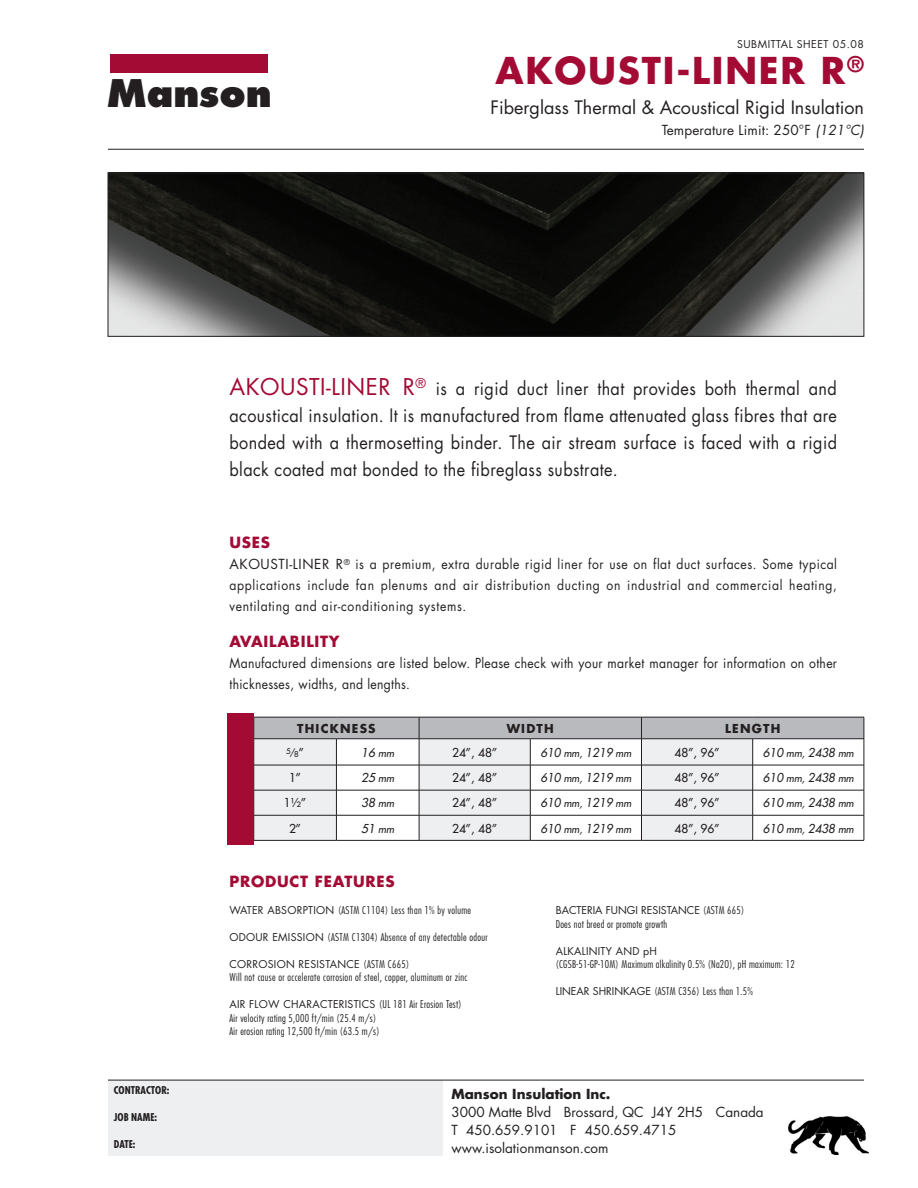
<style>
.page{position:relative;width:918px;height:1188px;background:#fff}
.page>*{position:absolute;margin:0;border:0;box-sizing:border-box;transform-origin:0 0}
.t1{font:800 37.05px "Futura";color:#231f20}
.t2{font:700 36px "Futura";letter-spacing:.05em;color:#a30a34}
.t3{font:18px/27px "Futura";letter-spacing:.025em;color:#231f20;text-align:justify;scale:.9 1}
.t4{font:18px "Futura";color:#231f20}
.t5{font:700 15px "Futura";letter-spacing:.05em;color:#a30a34}
.t6{font:13.5px/21px "Futura";letter-spacing:.025em;color:#231f20;text-align:justify}
.t7{font:13.5px/21px "Futura";letter-spacing:.025em;color:#231f20;scale:.9 1}
.t8{font:13.5px/18px "Futura";color:#231f20}
.t9{font:700 13.5px "Futura";color:#231f20}
.t10{font:italic 12px "Futura";color:#231f20}
.t11{font:12px "Futura";color:#231f20}
.t12{font:700 12px "Futura";letter-spacing:.1em;color:#231f20}
.t13{font:300 condensed 10.5px/13.5px "Futura";letter-spacing:.025em;color:#231f20}
.t14{font:10.5px "Futura";letter-spacing:.035em;color:#231f20}
.t15{font:700 condensed 10.5px "Futura";color:#231f20}
.t16{font:7.8px "Futura";color:#231f20}
.s1{font-style:italic}
.s2{font-size:22.5px;color:#a30a34}
.s3{font-size:9px}
.s4{font-size:12px}
.s5{font-size:10.5px}
.s6{font-weight:400;font-stretch:normal}
</style>
<div class="page">
<div style="left:110px;top:54px;width:158px;height:19px;background:#a30a34"></div>
<hr style="left:108px;top:149px;width:756px;height:1px;background:#231f20">
<svg style="left:254px;top:717px;width:611px;height:123px"></svg>
<hr style="left:254px;top:840px;width:82px;height:1px;background:#231f20">
<hr style="left:336px;top:840px;width:83px;height:1px;background:#231f20">
<hr style="left:419px;top:840px;width:111px;height:1px;background:#231f20">
<hr style="left:530px;top:840px;width:112px;height:1px;background:#231f20">
<hr style="left:642px;top:840px;width:111px;height:1px;background:#231f20">
<hr style="left:753px;top:840px;width:111px;height:1px;background:#231f20">
<div style="left:227px;top:713px;width:27px;height:131px;background:#a30a34"></div>
<img style="left:110px;top:175px;width:752px;height:159px">
<div style="left:108px;top:173px;width:756px;height:163px;border:1px solid #231f20"></div>
<div style="left:108px;top:1080px;width:334px;height:76px;background:#eeeff1"></div>
<hr style="left:108px;top:1080px;width:756px;height:1px;background:#231f20">
<img style="left:788px;top:1116px;width:80px;height:39px">
<h1 class="t1" style="left:107px;top:69px;width:167px">Manson</h1>
<p class="t14" style="left:737px;top:38px;width:128px">SUBMITTAL SHEET 05.08</p>
<h2 class="t2" style="left:495px;top:47px;width:370px">AKOUSTI-LINER R<sup>®</sup></h2>
<h3 class="t4" style="left:491px;top:96px;width:375px">Fiberglass Thermal &amp; Acoustical Rigid Insulation</h3>
<p class="t6" style="left:662px;top:120px;width:204px">Temperature Limit: 250°F <span class="s1">(121°C)</span></p>
<p class="t3" style="left:230px;top:376px;width:677px"><span class="s2">AKOUSTI-LINER R</span><sup>®</sup> is a rigid duct liner that provides both thermal and acoustical insulation. It is manufactured from flame attenuated glass fibres that are bonded with a thermosetting binder. The air stream surface is faced with a rigid black coated mat bonded to the fibreglass substrate.</p>
<h3 class="t5" style="left:230px;top:533px;width:42px">USES</h3>
<p class="t6" style="left:229px;top:554px;width:609px">AKOUSTI-LINER R<sup>®</sup> is a premium, extra durable rigid liner for use on flat duct surfaces. Some typical applications include fan plenums and air distribution ducting on industrial and commercial heating, ventilating and air-conditioning systems.</p>
<h3 class="t5" style="left:230px;top:632px;width:112px">AVAILABILITY</h3>
<p class="t7" style="left:230px;top:653px;width:677px">Manufactured dimensions are listed below. Please check with your market manager for information on other thicknesses, widths, and lengths.</p>
<p class="t12" style="left:297px;top:720px;width:80px">THICKNESS</p>
<p class="t12" style="left:507px;top:720px;width:49px">WIDTH</p>
<p class="t12" style="left:725px;top:720px;width:57px">LENGTH</p>
<p class="t16" style="left:286px;top:748px;width:19px">5<span class="s3">/</span>8<span class="s4">”</span></p>
<p class="t10" style="left:361px;top:745px;width:35px">16 <span class="s5">mm</span></p>
<p class="t11" style="left:452px;top:745px;width:47px">24”, 48”</p>
<p class="t10" style="left:540px;top:745px;width:93px">610 <span class="s5">mm,</span> 1219 <span class="s5">mm</span></p>
<p class="t11" style="left:674px;top:745px;width:47px">48”, 96”</p>
<p class="t10" style="left:763px;top:745px;width:93px">610 <span class="s5">mm,</span> 2438 <span class="s5">mm</span></p>
<p class="t11" style="left:289px;top:770px;width:14px">1”</p>
<p class="t10" style="left:361px;top:770px;width:35px">25 <span class="s5">mm</span></p>
<p class="t11" style="left:452px;top:770px;width:47px">24”, 48”</p>
<p class="t10" style="left:540px;top:770px;width:93px">610 <span class="s5">mm,</span> 1219 <span class="s5">mm</span></p>
<p class="t11" style="left:674px;top:770px;width:47px">48”, 96”</p>
<p class="t10" style="left:763px;top:770px;width:93px">610 <span class="s5">mm,</span> 2438 <span class="s5">mm</span></p>
<p class="t11" style="left:284px;top:795px;width:24px">1½”</p>
<p class="t10" style="left:361px;top:795px;width:35px">38 <span class="s5">mm</span></p>
<p class="t11" style="left:452px;top:795px;width:47px">24”, 48”</p>
<p class="t10" style="left:540px;top:795px;width:93px">610 <span class="s5">mm,</span> 1219 <span class="s5">mm</span></p>
<p class="t11" style="left:674px;top:795px;width:47px">48”, 96”</p>
<p class="t10" style="left:763px;top:795px;width:93px">610 <span class="s5">mm,</span> 2438 <span class="s5">mm</span></p>
<p class="t11" style="left:289px;top:821px;width:14px">2”</p>
<p class="t10" style="left:361px;top:821px;width:35px">51 <span class="s5">mm</span></p>
<p class="t11" style="left:452px;top:821px;width:47px">24”, 48”</p>
<p class="t10" style="left:540px;top:821px;width:93px">610 <span class="s5">mm,</span> 1219 <span class="s5">mm</span></p>
<p class="t11" style="left:674px;top:821px;width:47px">48”, 96”</p>
<p class="t10" style="left:763px;top:821px;width:93px">610 <span class="s5">mm,</span> 2438 <span class="s5">mm</span></p>
<p class="t15" style="left:114px;top:1084px;width:57px">CONTRACTOR:</p>
<p class="t15" style="left:114px;top:1111px;width:45px">JOB NAME:</p>
<p class="t15" style="left:114px;top:1138px;width:23px">DATE:</p>
<h3 class="t5" style="left:230px;top:871px;width:167px">PRODUCT FEATURES</h3>
<p class="t13" style="left:230px;top:903px;width:243px"><span class="s6">WATER ABSORPTION</span> (ASTM C1104) Less than 1% by volume</p>
<p class="t13" style="left:230px;top:930px;width:260px"><span class="s6">ODOUR EMISSION</span> (ASTM C1304) Absence of any detectable odour</p>
<p class="t13" style="left:230px;top:957px;width:239px"><span class="s6">CORROSION RESISTANCE</span> (ASTM C665)<br>Will not cause or accelerate corrosion of steel, copper, aluminum or zinc</p>
<p class="t13" style="left:230px;top:997px;width:234px"><span class="s6">AIR FLOW CHARACTERISTICS</span> (UL 181 Air Erosion Test)<br>Air velocity rating 5,000 ft/min (25.4 m/s)<br>Air erosion rating 12,500 ft/min (63.5 m/s)</p>
<p class="t13" style="left:556px;top:904px;width:190px"><span class="s6">BACTERIA FUNGI RESISTANCE</span> (ASTM 665)<br>Does not breed or promote growth</p>
<p class="t14" style="left:556px;top:944px;width:103px">ALKALINITY AND pH</p>
<p class="t13" style="left:556px;top:958px;width:241px">(CGSB-51-GP-10M) Maximum alkalinity 0.5% (Na2O), pH maximum: 12</p>
<p class="t13" style="left:556px;top:985px;width:199px"><span class="s6">LINEAR SHRINKAGE</span> (ASTM C356) Less than 1.5%</p>
<p class="t9" style="left:451px;top:1085px;width:161px">Manson Insulation Inc.</p>
<p class="t8" style="left:451px;top:1104px;width:314px">3000 Matte Blvd Brossard, QC J4Y 2H5 Canada<br>T 450.659.9101 F 450.659.4715 www.isolationmanson.com</p>
</div>
